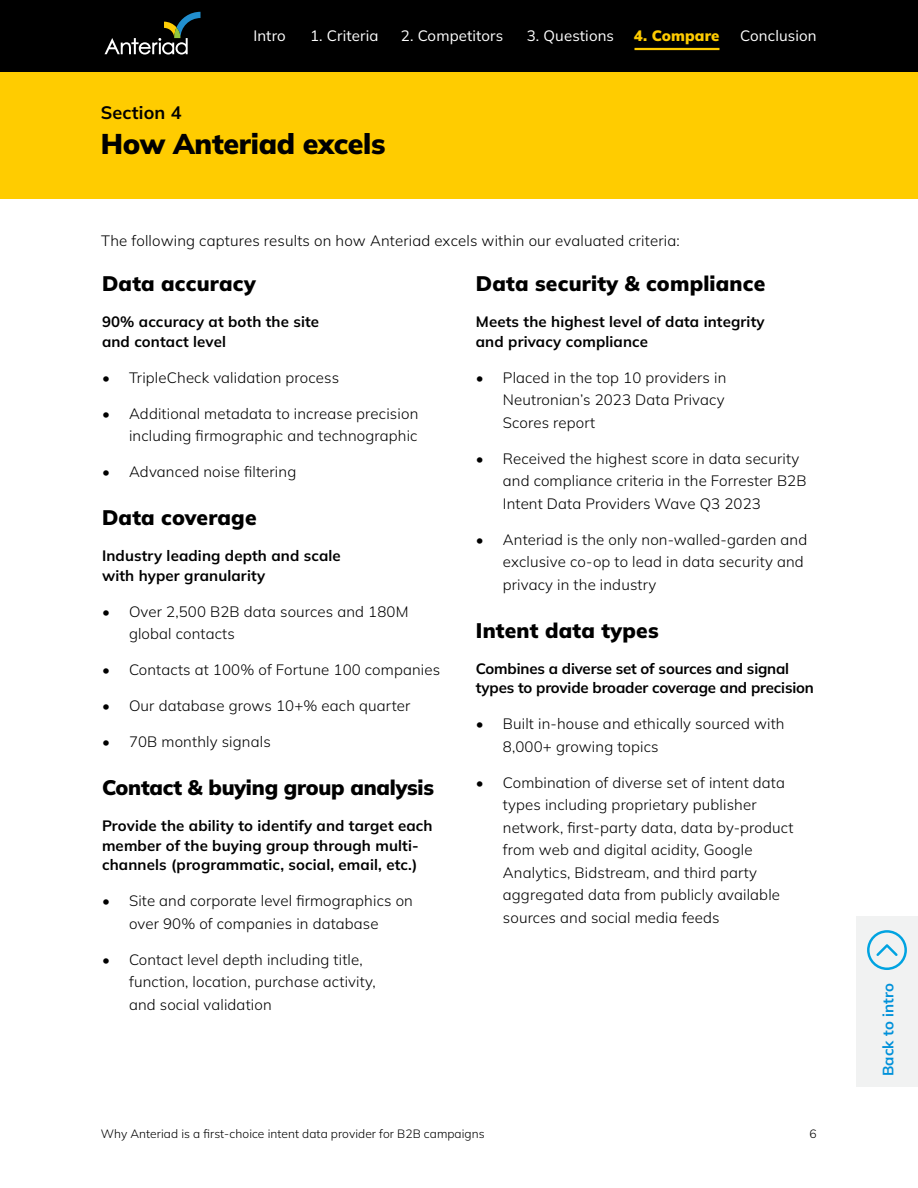
<style>
.page{position:relative;width:918px;height:1188px;background:#fff}
.page>*{position:absolute;margin:0;border:0;box-sizing:border-box;transform-origin:0 0}
.t1{font:900 28.5px "Mulish";letter-spacing:-.01em;color:#000}
.t2{font:900 21px "Mulish";letter-spacing:.01em;color:#000}
.t3{font:900 21px "Mulish";letter-spacing:-.01em;color:#000}
.t4{font:700 18px "Mulish";letter-spacing:.01em;color:#000}
.t5{font:300 15px/22.5px "Mulish";letter-spacing:.01em;color:#000}
.t6{font:700 15px/19.5px "Mulish";letter-spacing:.01em;color:#000}
.t7{font:700 15px/19.5px "Mulish";letter-spacing:-.01em;color:#000}
.t8{font:15px "Mulish";letter-spacing:.01em;color:#fff}
.t9{font:700 15px "Mulish";letter-spacing:.01em;color:#0091da}
.t10{font:900 15px "Mulish";letter-spacing:.01em;color:#fc0}
.t11{font:300 12px "Mulish";letter-spacing:.005em;color:#000}
</style>
<div class="page">
<div style="left:0;top:64px;width:918px;height:135px;background:#fc0"></div>
<div style="left:856px;top:916px;width:62px;height:171px;background:#f1f2f2"></div>
<svg style="left:868px;top:930px;width:38px;height:40px"></svg>
<div style="left:0;top:0;width:918px;height:71px;background:#000"></div>
<svg style="left:105px;top:12px;width:96px;height:43px"></svg>
<hr style="left:634px;top:48px;width:85px;height:2px;background:#fc0">
<p class="t4" style="left:101px;top:101px;width:82px">Section 4</p>
<p class="t8" style="left:253px;top:26px;width:34px">Intro</p>
<p class="t8" style="left:310px;top:26px;width:70px">1. Criteria</p>
<p class="t8" style="left:401px;top:26px;width:104px">2. Competitors</p>
<p class="t8" style="left:527px;top:26px;width:89px">3. Questions</p>
<p class="t10" style="left:634px;top:26px;width:87px">4. Compare</p>
<p class="t8" style="left:740px;top:26px;width:78px">Conclusion</p>
<h1 class="t1" style="left:101px;top:125px;width:286px">How Anteriad excels</h1>
<p class="t5" style="left:101px;top:229px;width:580px">The following captures results on how Anteriad excels within our evaluated criteria:</p>
<h2 class="t2" style="left:102px;top:269px;width:155px">Data accuracy</h2>
<p class="t6" style="left:102px;top:312px;width:219px">90% accuracy at both the site and contact level</p>
<p class="t5" style="left:102px;top:366px;width:239px">• TripleCheck validation process</p>
<p class="t5" style="left:102px;top:402px;width:318px;text-align:right">• Additional metadata to increase precision including firmographic and technographic</p>
<p class="t5" style="left:102px;top:460px;width:196px">• Advanced noise filtering</p>
<h2 class="t2" style="left:102px;top:503px;width:156px">Data coverage</h2>
<p class="t6" style="left:102px;top:546px;width:240px">Industry leading depth and scale with hyper granularity</p>
<p class="t5" style="left:129px;top:600px;width:281px;text-indent:-27px">• Over 2,500 B2B data sources and 180M global contacts</p>
<p class="t5" style="left:102px;top:658px;width:340px">• Contacts at 100% of Fortune 100 companies</p>
<p class="t5" style="left:102px;top:694px;width:310px">• Our database grows 10+% each quarter</p>
<p class="t5" style="left:102px;top:730px;width:170px">• 70B monthly signals</p>
<h2 class="t3" style="left:102px;top:773px;width:333px">Contact &amp; buying group analysis</h2>
<p class="t6" style="left:102px;top:816px;width:332px">Provide the ability to identify and target each member of the buying group through multi&shy;channels (programmatic, social, email, etc.)</p>
<p class="t5" style="left:102px;top:889px;width:312px;text-align:center">• Site and corporate level firmographics on over 90% of companies in database</p>
<p class="t5" style="left:129px;top:948px;width:248px;text-indent:-27px">• Contact level depth including title, function, location, purchase activity, and social validation</p>
<h2 class="t2" style="left:476px;top:269px;width:291px">Data security &amp; compliance</h2>
<p class="t6" style="left:476px;top:312px;width:290px">Meets the highest level of data integrity and privacy compliance</p>
<p class="t5" style="left:503px;top:366px;width:225px;text-align:justify;text-indent:-27px">• Placed in the top 10 providers in Neutronian’s 2023 Data Privacy Scores report</p>
<p class="t5" style="left:503px;top:447px;width:305px;text-indent:-27px">• Received the highest score in data security and compliance criteria in the Forrester B2B<br>Intent Data Providers Wave Q3 2023</p>
<p class="t5" style="left:503px;top:528px;width:306px;text-indent:-27px">• Anteriad is the only non-walled-garden and exclusive co-op to lead in data security and privacy in the industry</p>
<h2 class="t2" style="left:476px;top:616px;width:184px">Intent data types</h2>
<p class="t7" style="left:476px;top:658px;width:340px">Combines a diverse set of sources and signal types to provide broader coverage and precision</p>
<p class="t5" style="left:503px;top:712px;width:283px;text-indent:-27px">• Built in-house and ethically sourced with<br>8,000+ growing topics</p>
<p class="t5" style="left:503px;top:771px;width:292px;text-indent:-27px">• Combination of diverse set of intent data types including proprietary publisher network, first-party data, data by-product from web and digital acidity, Google Analytics, Bidstream, and third party aggregated data from publicly available sources and social media feeds</p>
<p class="t11" style="left:101px;top:1125px;width:385px">Why Anteriad is a first-choice intent data provider for B2B campaigns</p>
<p class="t11" style="left:810px;top:1125px;width:9px">6</p>
<p class="t9" style="left:878px;top:1076px;width:95px;rotate:-90deg">Back to intro</p>
</div>
